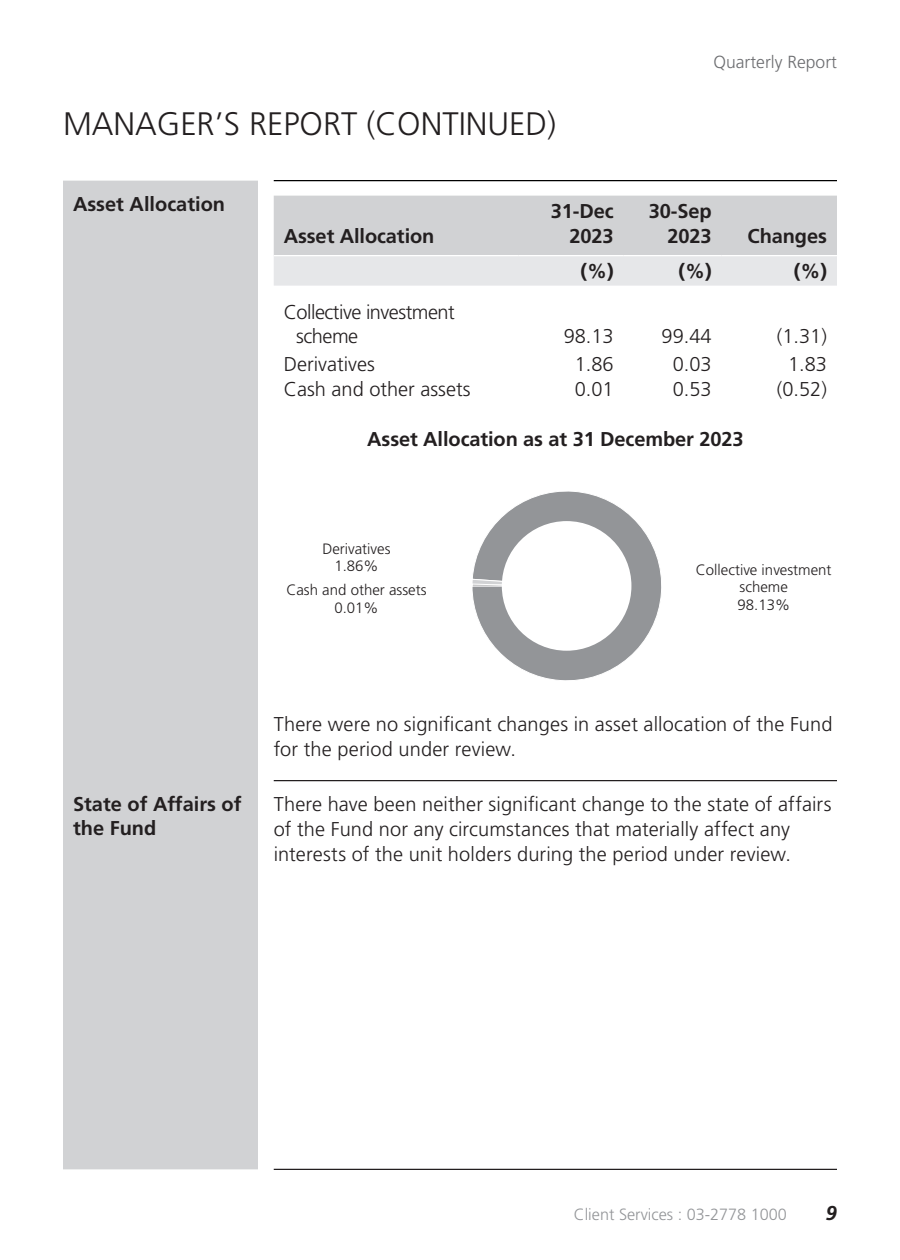
<style>
.page{position:relative;width:900px;height:1260px;background:#fff}
.page>*{position:absolute;margin:0;border:0;box-sizing:border-box;transform-origin:0 0}
.t1{font:300 32.5px "Frutiger LT Std";color:#231f20}
.t2{font:300 20px/25px "Frutiger LT Std";letter-spacing:.005em;color:#231f20}
.t3{font:700 20px/25px "Frutiger LT Std";letter-spacing:-.005em;color:#231f20;text-align:right}
.t4{font:300 20px/24px "Frutiger LT Std";letter-spacing:-.025em;color:#231f20}
.t5{font:italic 700 20px "Frutiger LT Std";color:#231f20}
.t6{font:300 17.5px "Frutiger LT Std";color:#6c6d70}
.t7{font:300 16.25px "Frutiger LT Std";color:#939598}
.t8{font:300 15px/17.5px "Frutiger LT Std";color:#231f20;text-align:center}
</style>
<div class="page">
<div style="left:63px;top:181px;width:195px;height:988px;background:#d1d2d4"></div>
<hr style="left:274px;top:780px;width:563px;height:1px;background:#231f20">
<hr style="left:274px;top:1169px;width:563px;height:1px;background:#231f20">
<hr style="left:274px;top:180px;width:563px;height:1px;background:#000">
<svg style="left:274px;top:196px;width:563px;height:90px;background:#d8d9db"></svg>
<hr style="left:274px;top:255px;width:245px;height:1px;background:#fff">
<hr style="left:519px;top:255px;width:105px;height:1px;background:#fff">
<hr style="left:624px;top:255px;width:98px;height:1px;background:#fff">
<hr style="left:722px;top:255px;width:115px;height:1px;background:#fff">
<svg style="left:472px;top:491px;width:190px;height:190px"></svg>
<div style="left:502px;top:521px;width:129px;height:130px;background:#fff;border-radius:50%"></div>
<h1 class="t1" style="left:63px;top:106px;width:495px">MANAGER’S REPORT (CONTINUED)</h1>
<p class="t6" style="left:714px;top:52px;width:125px">Quarterly Report</p>
<p class="t3" style="left:73px;top:191px;width:154px">Asset Allocation</p>
<p class="t3" style="left:284px;top:224px;width:152px">Asset Allocation</p>
<p class="t4" style="left:296px;top:301px;width:160px;text-indent:-12px">Collective investment scheme</p>
<p class="t3" style="left:551px;top:199px;width:64px">31-Dec<br>2023</p>
<p class="t3" style="left:649px;top:199px;width:64px">30-Sep<br>2023</p>
<p class="t3" style="left:748px;top:224px;width:81px">Changes</p>
<p class="t3" style="left:581px;top:259px;width:35px">(%)</p>
<p class="t3" style="left:679px;top:259px;width:35px">(%)</p>
<p class="t3" style="left:794px;top:259px;width:35px">(%)</p>
<p class="t2" style="left:564px;top:324px;width:52px">98.13</p>
<p class="t2" style="left:662px;top:324px;width:52px">99.44</p>
<p class="t2" style="left:777px;top:324px;width:52px">(1.31)</p>
<p class="t2" style="left:284px;top:352px;width:93px">Derivatives</p>
<p class="t2" style="left:575px;top:352px;width:40px">1.86</p>
<p class="t2" style="left:673px;top:352px;width:40px">0.03</p>
<p class="t2" style="left:788px;top:352px;width:40px">1.83</p>
<p class="t2" style="left:284px;top:377px;width:188px">Cash and other assets</p>
<p class="t2" style="left:575px;top:377px;width:40px">0.01</p>
<p class="t2" style="left:673px;top:377px;width:40px">0.53</p>
<p class="t2" style="left:777px;top:377px;width:52px">(0.52)</p>
<p class="t3" style="left:367px;top:426px;width:378px">Asset Allocation as at 31 December 2023</p>
<p class="t8" style="left:322px;top:540px;width:70px">Derivatives<br>1.86%</p>
<p class="t8" style="left:286px;top:581px;width:142px">Cash and other assets<br>0.01%</p>
<p class="t8" style="left:696px;top:561px;width:137px">Collective investment scheme<br>98.13%</p>
<p class="t2" style="left:274px;top:712px;width:560px">There were no significant changes in asset allocation of the Fund for the period under review.</p>
<p class="t3" style="left:73px;top:792px;width:170px;line-height:24px;text-align:left">State of Affairs of the Fund</p>
<p class="t2" style="left:274px;top:792px;width:559px">There have been neither significant change to the state of affairs of the Fund nor any circumstances that materially affect any interests of the unit holders during the period under review.</p>
<p class="t7" style="left:574px;top:1205px;width:215px">Client Services : 03-2778 1000</p>
<p class="t5" style="left:826px;top:1201px;width:13px">9</p>
</div>
